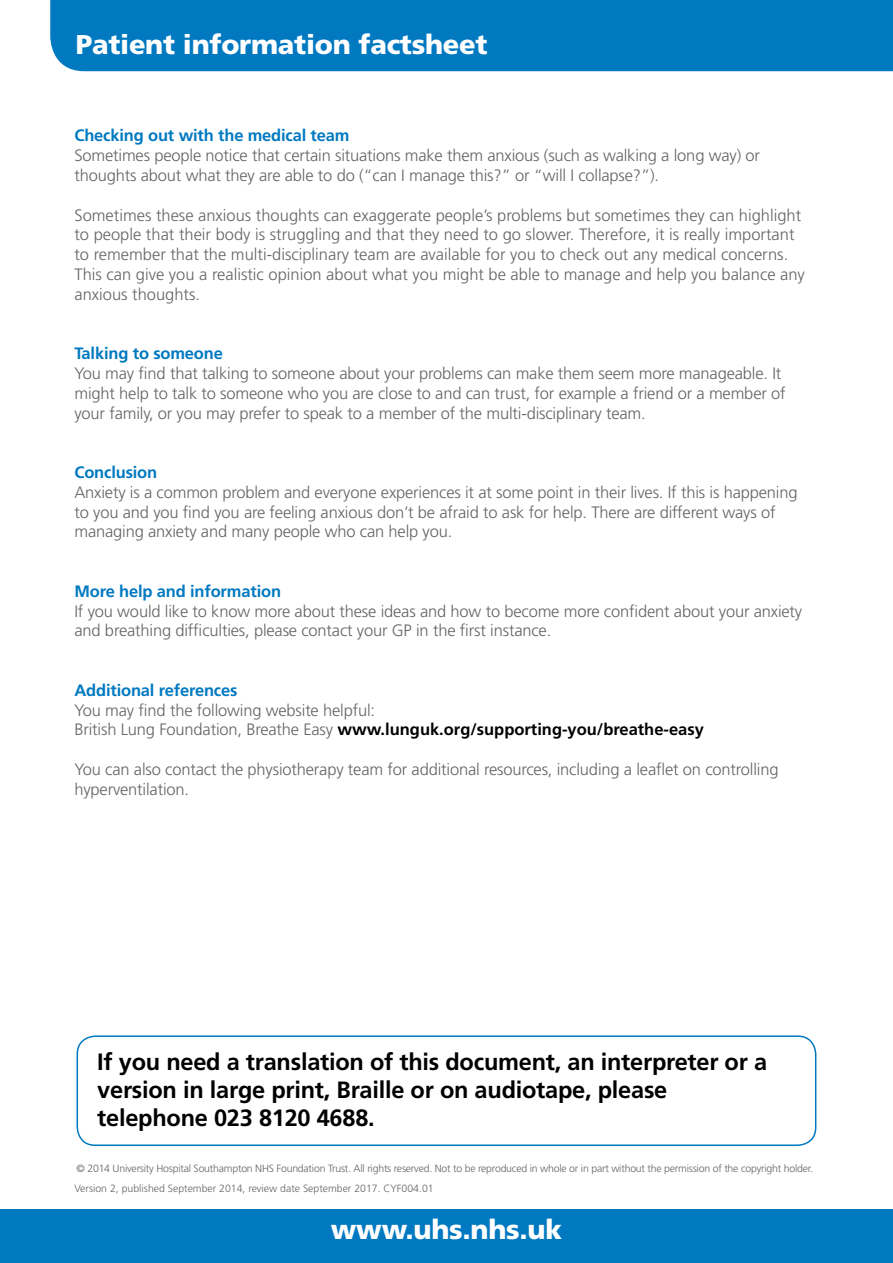
<style>
.page{position:relative;width:893px;height:1263px;background:#fff}
.page>*{position:absolute;margin:0;border:0;box-sizing:border-box;transform-origin:0 0}
.t1{font:900 27.15px "Frutiger";letter-spacing:-.01em;color:#fff}
.t2{font:700 23.55px/28.3px "Frutiger";letter-spacing:-.01em;color:#000}
.t3{font:300 16.5px/19.8px "Frutiger";letter-spacing:-.01em;color:#636466}
.t4{font:700 16.5px "Frutiger";letter-spacing:-.01em;color:#0079c1}
.t5{font:300 10.5px "Frutiger";letter-spacing:-.02em;color:#636466}
.t6{font:300 10.5px "Frutiger";color:#636466}
.s1{font-weight:700;color:#000}
</style>
<div class="page">
<div style="left:50px;top:0;width:843px;height:71px;background:#0079c1"></div>
<div style="left:0;top:1209px;width:893px;height:54px;background:#0079c1"></div>
<div style="left:77px;top:1035px;width:739px;height:111px;border:2px solid #0079c1;border-radius:18px"></div>
<h1 class="t1" style="left:76px;top:28px;width:413px">Patient information factsheet</h1>
<p class="t4" style="left:74px;top:126px;width:277px">Checking out with the medical team</p>
<p class="t3" style="left:74px;top:145px;width:687px">Sometimes people notice that certain situations make them anxious (such as walking a long way) or thoughts about what they are able to do (“can I manage this?” or “will I collapse?”).</p>
<p class="t3" style="left:74px;top:205px;width:732px">Sometimes these anxious thoughts can exaggerate people’s problems but sometimes they can highlight to people that their body is struggling and that they need to go slower. Therefore, it is really important to remember that the multi-disciplinary team are available for you to check out any medical concerns.<br>This can give you a realistic opinion about what you might be able to manage and help you balance any anxious thoughts.</p>
<p class="t4" style="left:74px;top:344px;width:150px">Talking to someone</p>
<p class="t3" style="left:74px;top:363px;width:713px">You may find that talking to someone about your problems can make them seem more manageable. It might help to talk to someone who you are close to and can trust, for example a friend or a member of your family, or you may prefer to speak to a member of the multi-disciplinary team.</p>
<p class="t4" style="left:74px;top:462px;width:84px">Conclusion</p>
<p class="t3" style="left:74px;top:482px;width:725px">Anxiety is a common problem and everyone experiences it at some point in their lives. If this is happening to you and you find you are feeling anxious don’t be afraid to ask for help. There are different ways of managing anxiety and many people who can help you.</p>
<p class="t4" style="left:74px;top:581px;width:208px">More help and information</p>
<p class="t3" style="left:74px;top:601px;width:729px">If you would like to know more about these ideas and how to become more confident about your anxiety and breathing difficulties, please contact your GP in the first instance.</p>
<p class="t4" style="left:74px;top:680px;width:164px">Additional references</p>
<p class="t3" style="left:74px;top:700px;width:631px">You may find the following website helpful:<br>British Lung Foundation, Breathe Easy <span class="s1">www.lunguk.org/supporting-you/breathe-easy</span></p>
<p class="t3" style="left:74px;top:759px;width:706px">You can also contact the physiotherapy team for additional resources, including a leaflet on controlling hyperventilation.</p>
<h2 class="t2" style="left:97px;top:1047px;width:671px">If you need a translation of this document, an interpreter or a version in large print, Braille or on audiotape, please telephone 023 8120 4688.</h2>
<p class="t5" style="left:77px;top:1162px;width:738px">© 2014 University Hospital Southampton NHS Foundation Trust. All rights reserved. Not to be reproduced in whole or in part without the permission of the copyright holder.</p>
<p class="t6" style="left:74px;top:1183px;width:361px">Version 2, published September 2014, review date September 2017. CYF004.01</p>
<h1 class="t1" style="left:331px;top:1213px;width:233px">www.uhs.nhs.uk</h1>
</div>
